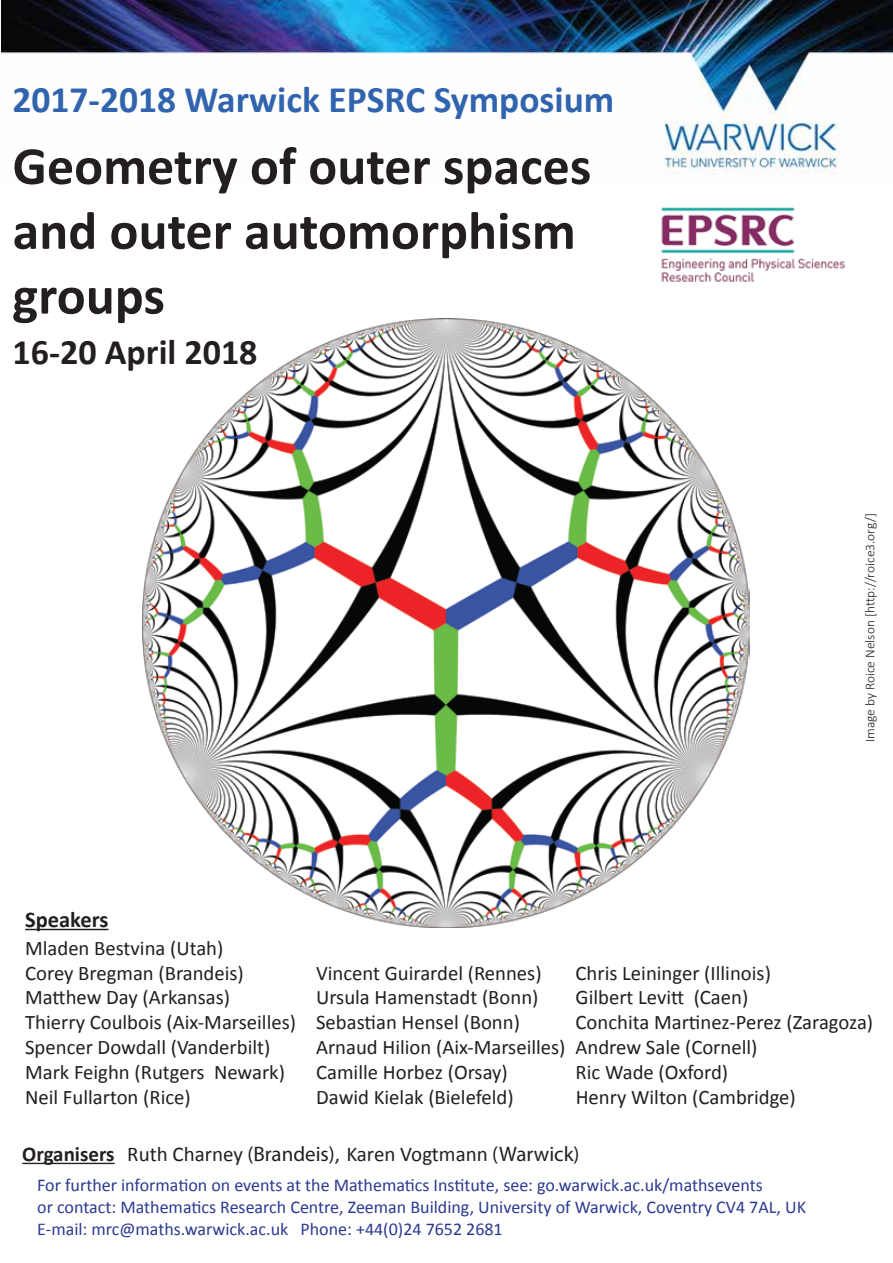
<style>
.page{position:relative;width:893px;height:1263px;background:#fff}
.page>*{position:absolute;margin:0;border:0;box-sizing:border-box;transform-origin:0 0}
.t1{font:700 54px/64.8px "Calibri";color:#231f20}
.t2{font:700 37.5px "Calibri";color:#3164ae}
.t3{font:700 36px "Calibri";color:#231f20}
.t4{font:700 22.5px "Calibri";color:#231f20}
.t5{font:21px "Calibri";color:#231f20}
.t6{font:20.7px/24.9px "Calibri";color:#231f20}
.t7{font:18px/21.6px "Calibri";color:#2b3990}
.t8{font:300 13.5px "Calibri";color:#231f20}
.s1{font-weight:700}
.s2{font-family:"Myriad Pro"}
</style>
<div class="page">
<img style="left:143px;top:318px;width:606px;height:609px">
<img style="left:1px;top:0;width:892px;height:174px">
<hr style="left:25px;top:929px;width:83px;height:1px;background:#231f20">
<hr style="left:22px;top:1163px;width:93px;height:1px;background:#231f20">
<img style="left:661px;top:207px;width:185px;height:75px">
<h2 class="t2" style="left:13px;top:75px;width:603px">2017-2018 Warwick EPSRC Symposium</h2>
<h1 class="t1" style="left:13px;top:134px;width:580px">Geometry of outer spaces and outer automorphism groups</h1>
<h3 class="t3" style="left:13px;top:329px;width:246px">16-20 April 2018</h3>
<p class="t4" style="left:25px;top:905px;width:85px">Speakers</p>
<p class="t6" style="left:25px;top:935px;width:220px">Mladen Bestvina (Utah)<br>Corey Bregman (Brandeis)</p>
<p class="t6" style="left:316px;top:960px;width:227px">Vincent Guirardel (Rennes)</p>
<p class="t6" style="left:576px;top:960px;width:197px">Chris Leininger (Illinois)</p>
<p class="t8" style="left:862px;top:742px;width:231px;rotate:-90deg">Image by Roice Nelson [http://roice3.org/]</p>
<p class="t6" style="left:25px;top:985px;width:207px">Matthew Day (Arkansas)</p>
<p class="t6" style="left:316px;top:985px;width:224px">Ursula Hamenstadt (Bonn)</p>
<p class="t6" style="left:576px;top:985px;width:174px">Gilbert Levitt (Caen)</p>
<p class="t6" style="left:25px;top:1010px;width:496px">Thierry Coulbois (Aix-Marseilles) Sebastian Hensel (Bonn)</p>
<p class="t6" style="left:576px;top:1010px;width:299px">Conchita Martinez-Perez (Zaragoza)</p>
<p class="t6" style="left:25px;top:1035px;width:247px">Spencer Dowdall (Vanderbilt)</p>
<p class="t6" style="left:316px;top:1035px;width:443px">Arnaud Hilion (Aix-Marseilles) Andrew Sale (Cornell)</p>
<p class="t6" style="left:25px;top:1060px;width:261px">Mark Feighn (Rutgers Newark)</p>
<p class="t6" style="left:316px;top:1060px;width:193px">Camille Horbez (Orsay)</p>
<p class="t6" style="left:576px;top:1060px;width:154px">Ric Wade (Oxford)</p>
<p class="t6" style="left:25px;top:1084px;width:167px">Neil Fullarton (Rice)</p>
<p class="t6" style="left:316px;top:1084px;width:199px">Dawid Kielak (Bielefeld)</p>
<p class="t6" style="left:576px;top:1084px;width:222px">Henry Wilton (Cambridge)</p>
<p class="t5" style="left:22px;top:1141px;width:559px"><span class="s1">Organisers</span> Ruth Charney <span class="s2">(Brandeis)</span>, Karen Vogtmann <span class="s2">(Warwick)</span></p>
<p class="t7" style="left:37px;top:1174px;width:770px">For further information on events at the Mathematics Institute, see: go.warwick.ac.uk/mathsevents<br>or contact: Mathematics Research Centre, Zeeman Building, University of Warwick, Coventry CV4 7AL, UK<br>E-mail: mrc@maths.warwick.ac.uk Phone: +44(0)24 7652 2681</p>
</div>
